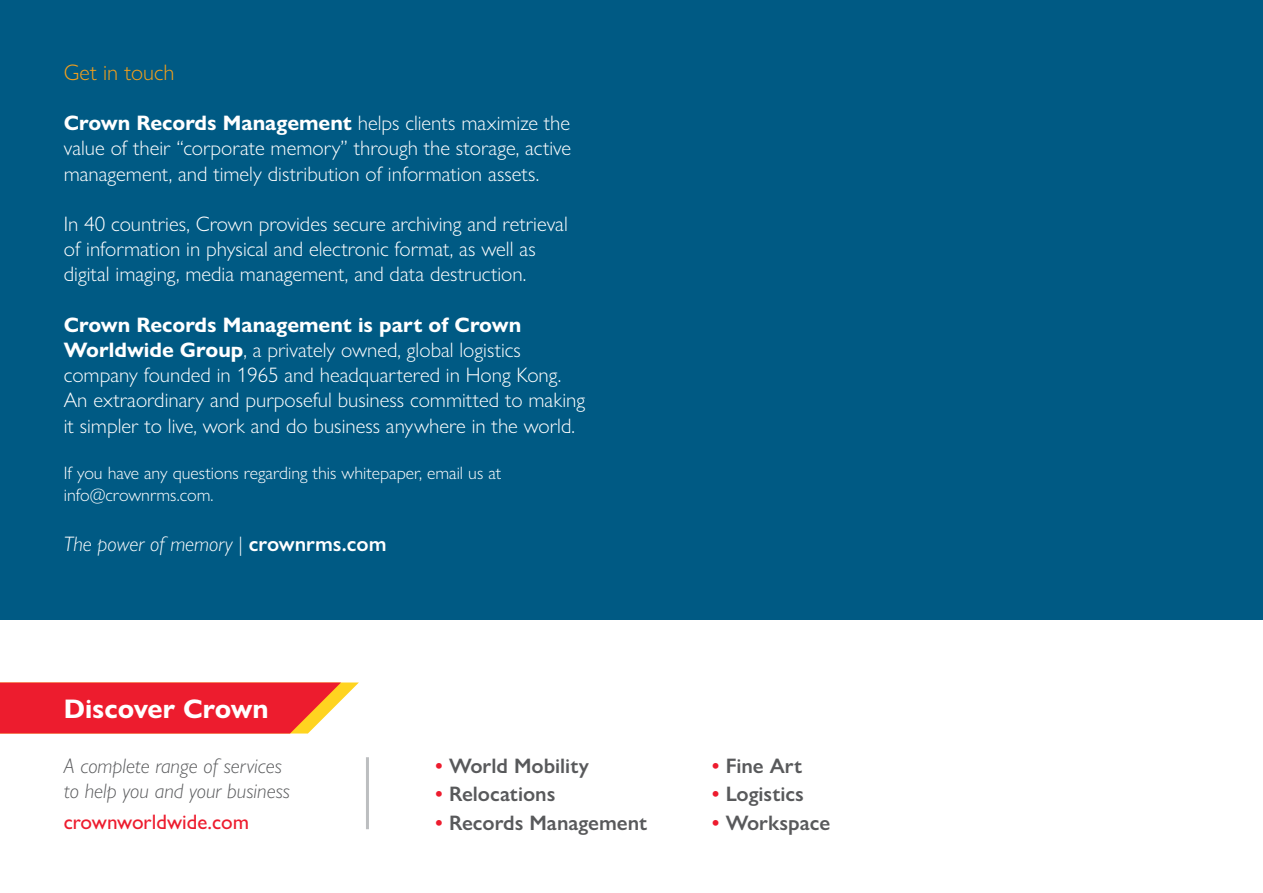
<style>
.page{position:relative;width:1263px;height:893px;background:#fff}
.page>*{position:absolute;margin:0;border:0;box-sizing:border-box;transform-origin:0 0}
.t1{font:700 27px "Gill Sans Nova";color:#fff}
.t2{font:300 22.5px "Gill Sans Nova";color:#f6a01a}
.t3{font:300 21px/25.2px "Gill Sans Nova";color:#fff}
.t4{font:600 21px "Gill Sans Nova";color:#58595b}
.t5{font:italic 300 21px/25.2px "Gill Sans Nova";color:#58595b}
.t6{font:italic 300 21px "Gill Sans Nova";color:#fff}
.t7{font:500 21px "Gill Sans Nova";color:#ed1c2e}
.t8{font:300 18px/21.6px "Gill Sans Nova";color:#fff}
.s1{font-weight:700}
.s2{font-style:normal}
.s3{font-weight:600;font-style:normal}
.s4{color:#ed1c2e}
</style>
<div class="page">
<div style="left:0;top:0;width:1263px;height:644px;background:#005a84"></div>
<div style="left:0;top:621px;width:1263px;height:272px;background:#fff"></div>
<svg style="left:0;top:682px;width:359px;height:51px"></svg>
<hr style="left:366px;top:757px;width:3px;height:72px;background:#bcbec0">
<p class="t2" style="left:64px;top:59px;width:112px">Get in touch</p>
<p class="t3" style="left:64px;top:110px;width:509px;text-align:justify"><span class="s1">Crown Records Management</span> helps clients maximize the value of their “corporate memory” through the storage, active management, and timely distribution of information assets.</p>
<p class="t3" style="left:64px;top:211px;width:505px">In 40 countries, Crown provides secure archiving and retrieval of information in physical and electronic format, as well as digital imaging, media management, and data destruction.</p>
<p class="t3" style="left:64px;top:312px;width:523px"><span class="s1">Crown Records Management is part of Crown Worldwide Group</span>, a privately owned, global logistics company founded in 1965 and headquartered in Hong Kong.<br>An extraordinary and purposeful business committed to making it simpler to live, work and do business anywhere in the world.</p>
<p class="t8" style="left:64px;top:462px;width:439px">If you have any questions regarding this whitepaper, email us at info@crownrms.com.</p>
<p class="t6" style="left:64px;top:531px;width:324px">The power of memory <span class="s2">|</span> <span class="s3">crownrms.com</span></p>
<p class="t1" style="left:64px;top:692px;width:206px">Discover Crown</p>
<p class="t5" style="left:64px;top:752px;width:228px">A complete range of services to help you and your business</p>
<p class="t4" style="left:435px;top:752px;width:156px"><span class="s4">•</span> World Mobility</p>
<p class="t4" style="left:711px;top:752px;width:92px"><span class="s4">•</span> Fine Art</p>
<p class="t4" style="left:711px;top:781px;width:94px"><span class="s4">•</span> Logistics</p>
<p class="t4" style="left:435px;top:781px;width:122px"><span class="s4">•</span> Relocations</p>
<p class="t4" style="left:435px;top:809px;width:214px"><span class="s4">•</span> Records Management</p>
<p class="t7" style="left:64px;top:809px;width:187px">crownworldwide.com</p>
<p class="t4" style="left:711px;top:809px;width:120px"><span class="s4">•</span> Workspace</p>
</div>
